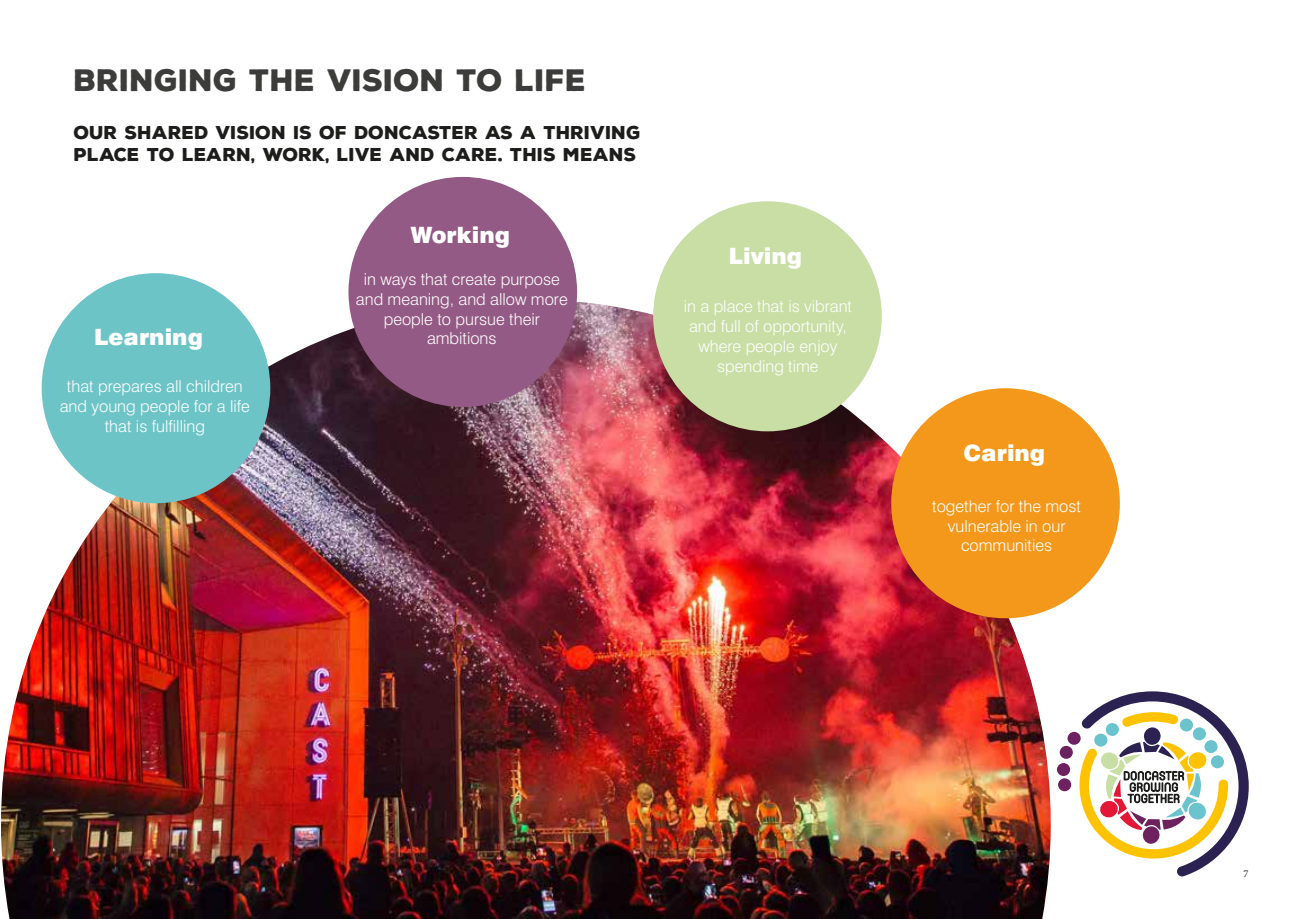
<style>
.page{position:relative;width:1289px;height:919px;background:#fff}
.page>*{position:absolute;margin:0;border:0;box-sizing:border-box;transform-origin:0 0}
.t1{font:900 30px "Nexa Rust Sans";color:#3c3c3b}
.t2{font:900 22.5px "Swiss 721 BT";color:#fff}
.t3{font:900 18px/21.6px "Nexa Rust Sans";color:#1d1d1b}
.t4{font:300 16.5px "Swiss 721 BT";color:#fff}
.t5{font:10.5px "Minion Pro";color:#1d1d1b}
</style>
<div class="page">
<img style="left:1px;top:299px;width:1049px;height:619px">
<div style="left:42px;top:273px;width:228px;height:230px;background:#6dc4c7;border-radius:50%"></div>
<div style="left:348px;top:177px;width:229px;height:230px;background:#935a85;border-radius:50%"></div>
<div style="left:653px;top:201px;width:228px;height:230px;background:#c8dea5;border-radius:50%"></div>
<div style="left:891px;top:388px;width:228px;height:230px;background:#f4981c;border-radius:50%"></div>
<div style="left:1058px;top:778px;width:13px;height:13px;background:#6d225f;border-radius:50%"></div>
<div style="left:1056px;top:763px;width:14px;height:13px;background:#6d225f;border-radius:50%"></div>
<div style="left:1059px;top:745px;width:13px;height:13px;background:#6d225f;border-radius:50%"></div>
<div style="left:1067px;top:731px;width:13px;height:13px;background:#6d225f;border-radius:50%"></div>
<svg style="left:1079px;top:691px;width:169px;height:185px"></svg>
<p class="t1" style="left:74px;top:60px;width:514px">BRINGING THE VISION TO LIFE</p>
<p class="t3" style="left:74px;top:122px;width:568px">OUR SHARED VISION IS OF DONCASTER AS A THRIVING<br>PLACE TO LEARN, WORK, LIVE AND CARE. THIS MEANS</p>
<p class="t2" style="left:94px;top:323px;width:110px">Learning</p>
<p class="t4" style="left:67px;top:376px;width:177px">that prepares all children</p>
<p class="t4" style="left:60px;top:396px;width:192px">and young people for a life</p>
<p class="t4" style="left:105px;top:416px;width:102px">that is fulfilling</p>
<p class="t2" style="left:410px;top:221px;width:101px">Working</p>
<p class="t4" style="left:364px;top:269px;width:198px">in ways that create purpose</p>
<p class="t4" style="left:356px;top:289px;width:213px">and meaning, and allow more</p>
<p class="t4" style="left:384px;top:308px;width:158px">people to pursue their</p>
<p class="t4" style="left:427px;top:328px;width:71px">ambitions</p>
<p class="t2" style="left:729px;top:242px;width:75px">Living</p>
<p class="t4" style="left:683px;top:296px;width:170px">in a place that is vibrant</p>
<p class="t4" style="left:689px;top:316px;width:159px">and full of opportunity,</p>
<p class="t4" style="left:698px;top:336px;width:141px">where people enjoy</p>
<p class="t4" style="left:717px;top:356px;width:103px">spending time</p>
<p class="t2" style="left:963px;top:439px;width:83px">Caring</p>
<p class="t4" style="left:932px;top:496px;width:150px">together for the most</p>
<p class="t4" style="left:947px;top:515px;width:119px">vulnerable in our</p>
<p class="t4" style="left:961px;top:535px;width:93px">communities</p>
<p class="t5" style="left:1243px;top:866px;width:7px">7</p>
</div>
